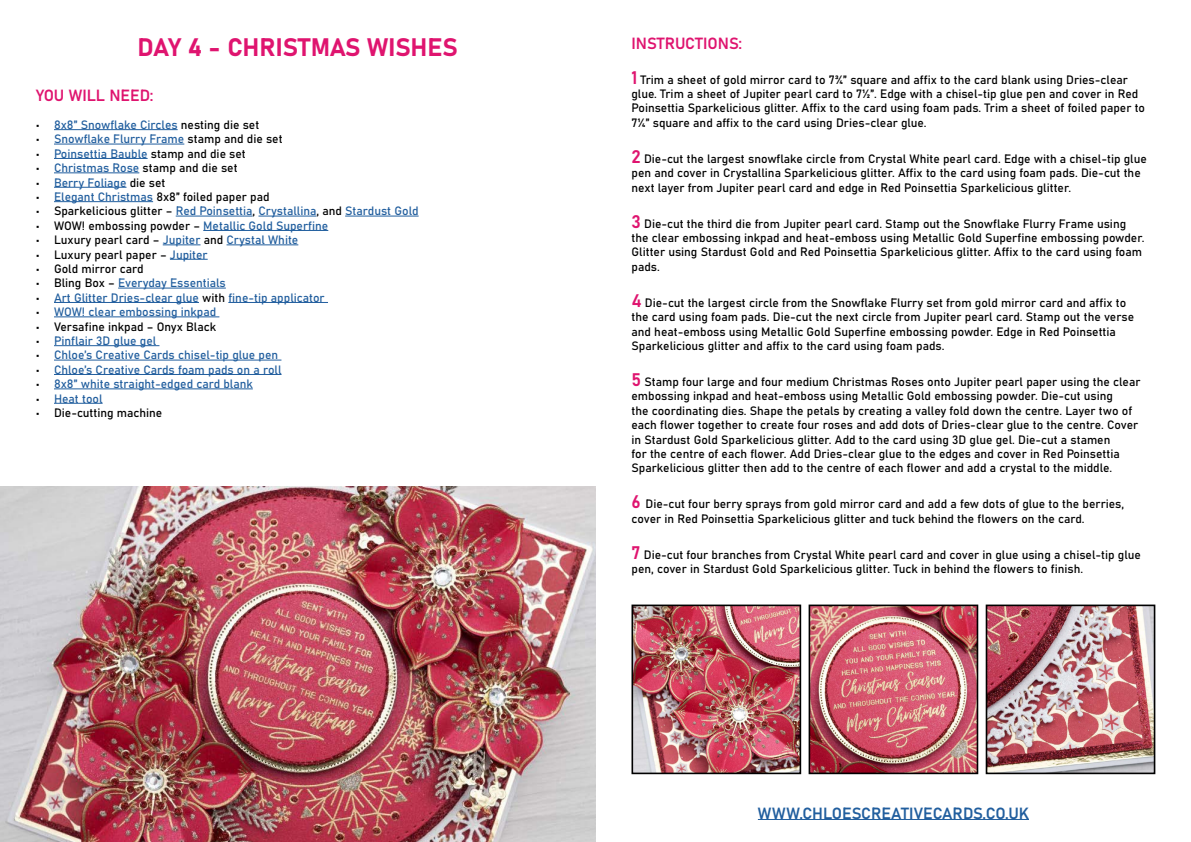
<style>
.page{position:relative;width:1191px;height:842px;background:#fff}
.page>*{position:absolute;margin:0;border:0;box-sizing:border-box;transform-origin:0 0}
.t1{font:25px "Bahnschrift";color:#df146f}
.t2{font:16px "Bahnschrift";color:#215e9e}
.t3{font:16px "Bahnschrift";color:#df146f}
.t4{font:12px/14.4px "Bahnschrift";color:#000}
.t5{font:12px "Bahnschrift";color:#215e9e}
.s1{color:#000}
.s2{color:#215e9e}
.s3{font-size:18px;color:#df146f}
</style>
<div class="page">
<hr style="left:54px;top:129px;width:124px;height:1px;background:#215e9e">
<hr style="left:54px;top:144px;width:130px;height:1px;background:#215e9e">
<hr style="left:54px;top:158px;width:94px;height:1px;background:#215e9e">
<hr style="left:54px;top:173px;width:85px;height:1px;background:#215e9e">
<hr style="left:54px;top:187px;width:72px;height:1px;background:#215e9e">
<hr style="left:54px;top:201px;width:99px;height:1px;background:#215e9e">
<hr style="left:176px;top:216px;width:76px;height:1px;background:#215e9e">
<hr style="left:258px;top:216px;width:58px;height:1px;background:#215e9e">
<hr style="left:345px;top:216px;width:73px;height:1px;background:#215e9e">
<hr style="left:203px;top:230px;width:125px;height:1px;background:#215e9e">
<hr style="left:163px;top:245px;width:37px;height:1px;background:#215e9e">
<hr style="left:226px;top:245px;width:72px;height:1px;background:#215e9e">
<hr style="left:170px;top:259px;width:38px;height:1px;background:#215e9e">
<hr style="left:118px;top:288px;width:108px;height:1px;background:#215e9e">
<hr style="left:54px;top:302px;width:145px;height:1px;background:#215e9e">
<hr style="left:228px;top:302px;width:100px;height:1px;background:#215e9e">
<hr style="left:54px;top:317px;width:165px;height:1px;background:#215e9e">
<hr style="left:54px;top:345px;width:105px;height:1px;background:#215e9e">
<hr style="left:54px;top:360px;width:227px;height:1px;background:#215e9e">
<hr style="left:54px;top:374px;width:227px;height:1px;background:#215e9e">
<hr style="left:54px;top:389px;width:199px;height:1px;background:#215e9e">
<hr style="left:54px;top:403px;width:49px;height:1px;background:#215e9e">
<img style="left:634px;top:607px;width:164px;height:164px">
<div style="left:631px;top:604px;width:170px;height:170px;border:2px solid #000"></div>
<img style="left:988px;top:607px;width:164px;height:164px">
<div style="left:985px;top:604px;width:170px;height:170px;border:2px solid #000"></div>
<img style="left:811px;top:607px;width:164px;height:164px">
<div style="left:808px;top:604px;width:170px;height:170px;border:2px solid #000"></div>
<img style="left:0;top:486px;width:595px;height:356px">
<hr style="left:758px;top:819px;width:271px;height:1px;background:#215e9e">
<h1 class="t1" style="left:138px;top:28px;width:322px">DAY 4 - CHRISTMAS WISHES</h1>
<h2 class="t3" style="left:36px;top:84px;width:119px">YOU WILL NEED:</h2>
<p class="t5" style="left:36px;top:116px;width:225px"><span class="s1">•</span> 8x8” Snowflake Circles <span class="s1">nesting die set</span></p>
<p class="t5" style="left:36px;top:130px;width:248px"><span class="s1">•</span> Snowflake Flurry Frame <span class="s1">stamp and die set</span></p>
<p class="t5" style="left:36px;top:145px;width:211px"><span class="s1">•</span> Poinsettia Bauble <span class="s1">stamp and die set</span></p>
<p class="t4" style="left:36px;top:160px;width:203px">• <span class="s2">Christmas Rose</span> stamp and die set</p>
<p class="t5" style="left:36px;top:173px;width:131px"><span class="s1">•</span> Berry Foliage <span class="s1">die set</span></p>
<p class="t4" style="left:36px;top:189px;width:235px">• <span class="s2">Elegant Christmas</span> 8x8” foiled paper pad</p>
<p class="t5" style="left:36px;top:202px;width:384px"><span class="s1">• Sparkelicious glitter –</span> Red Poinsettia<span class="s1">,</span> Crystallina<span class="s1">, and</span> Stardust Gold</p>
<p class="t4" style="left:36px;top:218px;width:294px">• WOW! embossing powder – <span class="s2">Metallic Gold Superfine</span></p>
<p class="t4" style="left:36px;top:232px;width:264px">• Luxury pearl card – <span class="s2">Jupiter</span> and <span class="s2">Crystal White</span></p>
<p class="t4" style="left:36px;top:246px;width:173px">• Luxury pearl paper – <span class="s2">Jupiter</span></p>
<p class="t4" style="left:36px;top:261px;width:109px">• Gold mirror card</p>
<p class="t5" style="left:36px;top:274px;width:191px"><span class="s1">• Bling Box –</span> Everyday Essentials</p>
<p class="t5" style="left:36px;top:289px;width:290px"><span class="s1">•</span> Art Glitter Dries-clear glue <span class="s1">with</span> fine-tip applicator</p>
<p class="t5" style="left:36px;top:303px;width:182px"><span class="s1">•</span> WOW! clear embossing inkpad</p>
<p class="t4" style="left:36px;top:318px;width:182px">• Versafine inkpad – Onyx Black</p>
<p class="t5" style="left:36px;top:332px;width:122px"><span class="s1">•</span> Pinflair 3D glue gel</p>
<p class="t5" style="left:36px;top:346px;width:244px"><span class="s1">•</span> Chloe’s Creative Cards chisel-tip glue pen</p>
<p class="t5" style="left:36px;top:361px;width:247px"><span class="s1">•</span> Chloe’s Creative Cards foam pads on a roll</p>
<p class="t5" style="left:36px;top:375px;width:218px"><span class="s1">•</span> 8x8” white straight-edged card blank</p>
<p class="t5" style="left:36px;top:389px;width:68px"><span class="s1">•</span> Heat tool</p>
<p class="t4" style="left:36px;top:405px;width:128px">• Die-cutting machine</p>
<h2 class="t3" style="left:631px;top:31px;width:112px">INSTRUCTIONS:</h2>
<p class="t4" style="left:631px;top:71px;width:515px"><span class="s3">1</span> Trim a sheet of gold mirror card to 7¾” square and affix to the card blank using Dries-clear glue. Trim a sheet of Jupiter pearl card to 7½”. Edge with a chisel-tip glue pen and cover in Red Poinsettia Sparkelicious glitter. Affix to the card using foam pads. Trim a sheet of foiled paper to 7¼” square and affix to the card using Dries-clear glue.</p>
<p class="t4" style="left:631px;top:150px;width:517px"><span class="s3">2</span> Die-cut the largest snowflake circle from Crystal White pearl card. Edge with a chisel-tip glue pen and cover in Crystallina Sparkelicious glitter. Affix to the card using foam pads. Die-cut the next layer from Jupiter pearl card and edge in Red Poinsettia Sparkelicious glitter.</p>
<p class="t4" style="left:631px;top:215px;width:514px"><span class="s3">3</span> Die-cut the third die from Jupiter pearl card. Stamp out the Snowflake Flurry Frame using the clear embossing inkpad and heat-emboss using Metallic Gold Superfine embossing powder.<br>Glitter using Stardust Gold and Red Poinsettia Sparkelicious glitter. Affix to the card using foam pads.</p>
<p class="t4" style="left:631px;top:294px;width:504px"><span class="s3">4</span> Die-cut the largest circle from the Snowflake Flurry set from gold mirror card and affix to the card using foam pads. Die-cut the next circle from Jupiter pearl card. Stamp out the verse and heat-emboss using Metallic Gold Superfine embossing powder. Edge in Red Poinsettia Sparkelicious glitter and affix to the card using foam pads.</p>
<p class="t4" style="left:631px;top:374px;width:510px"><span class="s3">5</span> Stamp four large and four medium Christmas Roses onto Jupiter pearl paper using the clear embossing inkpad and heat-emboss using Metallic Gold embossing powder. Die-cut using<br>the coordinating dies. Shape the petals by creating a valley fold down the centre. Layer two of each flower together to create four roses and add dots of Dries-clear glue to the centre. Cover in Stardust Gold Sparkelicious glitter. Add to the card using 3D glue gel. Die-cut a stamen<br>for the centre of each flower. Add Dries-clear glue to the edges and cover in Red Poinsettia Sparkelicious glitter then add to the centre of each flower and add a crystal to the middle.</p>
<p class="t4" style="left:631px;top:496px;width:494px"><span class="s3">6</span> Die-cut four berry sprays from gold mirror card and add a few dots of glue to the berries, cover in Red Poinsettia Sparkelicious glitter and tuck behind the flowers on the card.</p>
<p class="t4" style="left:631px;top:546px;width:511px"><span class="s3">7</span> Die-cut four branches from Crystal White pearl card and cover in glue using a chisel-tip glue pen, cover in Stardust Gold Sparkelicious glitter. Tuck in behind the flowers to finish.</p>
<h2 class="t2" style="left:758px;top:801px;width:273px">WWW.CHLOESCREATIVECARDS.CO.UK</h2>
</div>
